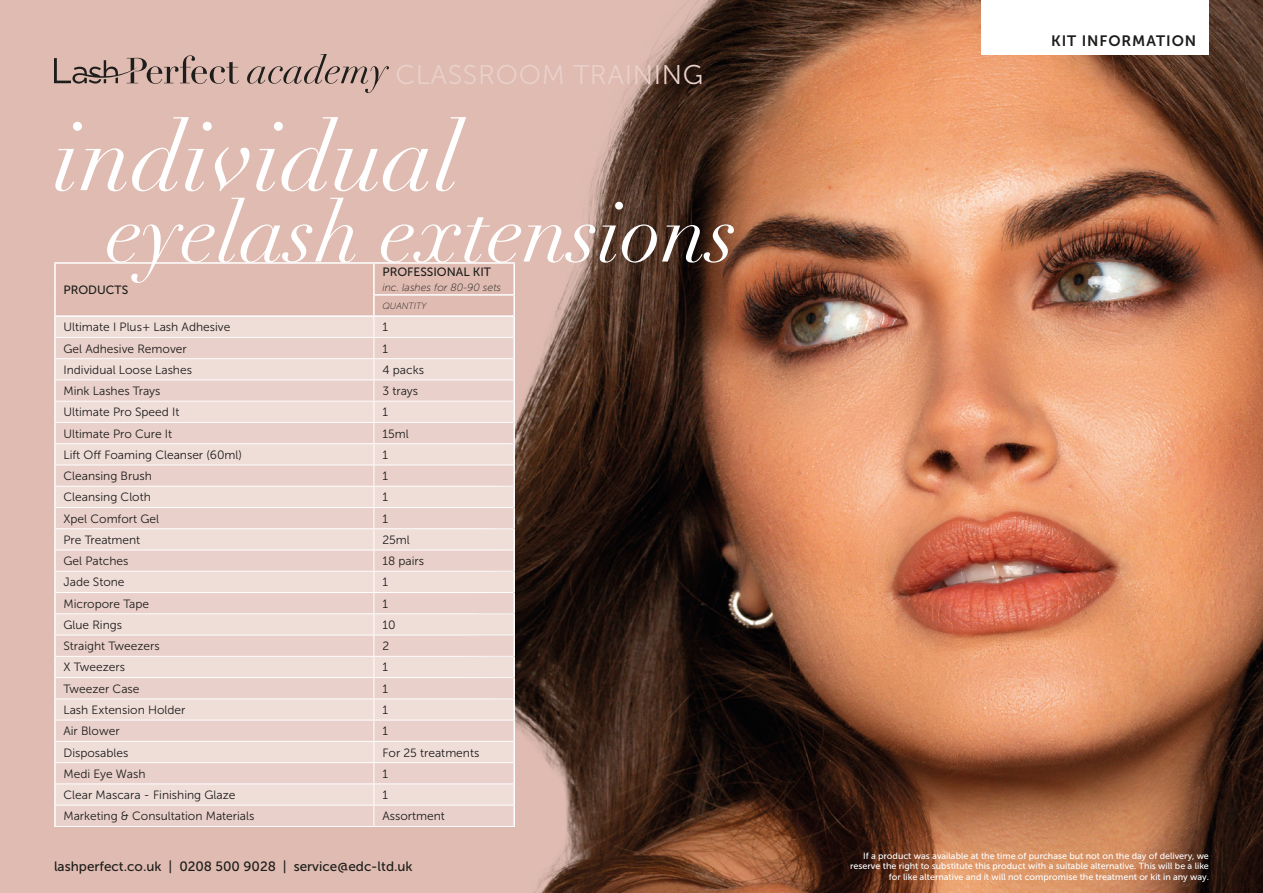
<style>
.page{position:relative;width:1263px;height:893px;background:#dfbbb1}
.page>*{position:absolute;margin:0;border:0;box-sizing:border-box;transform-origin:0 0}
.t1{font:italic 96px "Didot LT Pro";color:#fff}
.t2{font:italic 84px "Didot LT Pro";color:#fff}
.t3{font:27px "Museo Sans 300";letter-spacing:.025em;color:#e9d0ca}
.t4{font:15px "Museo Sans 700";letter-spacing:.06em;color:#1d1d1b}
.t5{font:13.5px "Museo Sans 500";color:#1d1d1b}
.t6{font:12px "Museo Sans 300";color:#1d1d1b}
.t7{font:12px "Museo Sans 500";color:#1d1d1b}
.t8{font:italic 10.5px "Museo Sans 100";color:#1d1d1b}
.t9{font:9px/10.8px "Museo Sans 500";color:#fff;text-align:right}
.t10{font:italic 9px "Museo Sans 100";color:#1d1d1b}
</style>
<div class="page">
<img style="left:515px;top:0;width:748px;height:893px">
<hr style="left:54px;top:262px;width:320px;height:2px;background:#fff">
<hr style="left:54px;top:264px;width:2px;height:31px;background:#fff">
<hr style="left:54px;top:295px;width:2px;height:20px;background:#fff">
<hr style="left:54px;top:315px;width:320px;height:2px;background:#fff">
<hr style="left:374px;top:262px;width:141px;height:2px;background:#fff">
<svg style="left:55px;top:263px;width:460px;height:563px;background:#ebd5d0"></svg>
<hr style="left:54px;top:826px;width:320px;height:1px;background:#fff">
<hr style="left:374px;top:826px;width:141px;height:1px;background:#fff">
<hr style="left:54px;top:317px;width:2px;height:20px;background:#fff">
<hr style="left:513px;top:317px;width:2px;height:20px;background:#fff">
<hr style="left:54px;top:337px;width:2px;height:22px;background:#fff">
<hr style="left:513px;top:337px;width:2px;height:22px;background:#fff">
<hr style="left:54px;top:359px;width:2px;height:21px;background:#fff">
<hr style="left:513px;top:359px;width:2px;height:21px;background:#fff">
<hr style="left:54px;top:380px;width:2px;height:21px;background:#fff">
<hr style="left:513px;top:380px;width:2px;height:21px;background:#fff">
<hr style="left:54px;top:401px;width:2px;height:21px;background:#fff">
<hr style="left:513px;top:401px;width:2px;height:21px;background:#fff">
<hr style="left:54px;top:422px;width:2px;height:22px;background:#fff">
<hr style="left:513px;top:422px;width:2px;height:22px;background:#fff">
<hr style="left:54px;top:444px;width:2px;height:21px;background:#fff">
<hr style="left:513px;top:444px;width:2px;height:21px;background:#fff">
<hr style="left:54px;top:465px;width:2px;height:21px;background:#fff">
<hr style="left:513px;top:465px;width:2px;height:21px;background:#fff">
<hr style="left:54px;top:486px;width:2px;height:21px;background:#fff">
<hr style="left:513px;top:486px;width:2px;height:21px;background:#fff">
<hr style="left:54px;top:507px;width:2px;height:22px;background:#fff">
<hr style="left:513px;top:507px;width:2px;height:22px;background:#fff">
<hr style="left:54px;top:529px;width:2px;height:21px;background:#fff">
<hr style="left:513px;top:529px;width:2px;height:21px;background:#fff">
<hr style="left:54px;top:550px;width:2px;height:21px;background:#fff">
<hr style="left:513px;top:550px;width:2px;height:21px;background:#fff">
<hr style="left:54px;top:571px;width:2px;height:21px;background:#fff">
<hr style="left:513px;top:571px;width:2px;height:21px;background:#fff">
<hr style="left:54px;top:592px;width:2px;height:22px;background:#fff">
<hr style="left:513px;top:592px;width:2px;height:22px;background:#fff">
<hr style="left:54px;top:614px;width:2px;height:21px;background:#fff">
<hr style="left:513px;top:614px;width:2px;height:21px;background:#fff">
<hr style="left:54px;top:635px;width:2px;height:21px;background:#fff">
<hr style="left:513px;top:635px;width:2px;height:21px;background:#fff">
<hr style="left:54px;top:656px;width:2px;height:22px;background:#fff">
<hr style="left:513px;top:656px;width:2px;height:22px;background:#fff">
<hr style="left:54px;top:678px;width:2px;height:21px;background:#fff">
<hr style="left:513px;top:678px;width:2px;height:21px;background:#fff">
<hr style="left:54px;top:699px;width:2px;height:21px;background:#fff">
<hr style="left:513px;top:699px;width:2px;height:21px;background:#fff">
<hr style="left:54px;top:720px;width:2px;height:21px;background:#fff">
<hr style="left:513px;top:720px;width:2px;height:21px;background:#fff">
<hr style="left:54px;top:741px;width:2px;height:22px;background:#fff">
<hr style="left:513px;top:741px;width:2px;height:22px;background:#fff">
<hr style="left:54px;top:763px;width:2px;height:21px;background:#fff">
<hr style="left:513px;top:763px;width:2px;height:21px;background:#fff">
<hr style="left:54px;top:784px;width:2px;height:21px;background:#fff">
<hr style="left:513px;top:784px;width:2px;height:21px;background:#fff">
<hr style="left:54px;top:805px;width:2px;height:21px;background:#fff">
<hr style="left:513px;top:805px;width:2px;height:21px;background:#fff">
<div style="left:982px;top:0;width:227px;height:54px;background:#fff"></div>
<svg style="left:54px;top:55px;width:185px;height:29px"></svg>
<svg style="left:247px;top:54px;width:142px;height:39px"></svg>
<p class="t3" style="left:395px;top:60px;width:309px">CLASSROOM TRAINING</p>
<p class="t1" style="left:54px;top:97px;width:409px">individual</p>
<p class="t2" style="left:107px;top:180px;width:632px">eyelash extensions</p>
<p class="t7" style="left:382px;top:265px;width:110px">PROFESSIONAL KIT</p>
<p class="t8" style="left:382px;top:281px;width:120px">inc. lashes for 80-90 sets</p>
<p class="t10" style="left:382px;top:301px;width:46px">QUANTITY</p>
<p class="t7" style="left:63px;top:283px;width:66px">PRODUCTS</p>
<p class="t6" style="left:63px;top:321px;width:168px">Ultimate I Plus+ Lash Adhesive</p>
<p class="t6" style="left:382px;top:321px;width:7px">1</p>
<p class="t6" style="left:63px;top:342px;width:125px">Gel Adhesive Remover</p>
<p class="t6" style="left:382px;top:342px;width:7px">1</p>
<p class="t6" style="left:63px;top:363px;width:130px">Individual Loose Lashes</p>
<p class="t6" style="left:382px;top:363px;width:43px">4 packs</p>
<p class="t6" style="left:63px;top:384px;width:99px">Mink Lashes Trays</p>
<p class="t6" style="left:382px;top:384px;width:37px">3 trays</p>
<p class="t6" style="left:63px;top:406px;width:117px">Ultimate Pro Speed It</p>
<p class="t6" style="left:382px;top:406px;width:7px">1</p>
<p class="t6" style="left:63px;top:427px;width:110px">Ultimate Pro Cure It</p>
<p class="t6" style="left:382px;top:427px;width:28px">15ml</p>
<p class="t6" style="left:63px;top:448px;width:180px">Lift Off Foaming Cleanser (60ml)</p>
<p class="t6" style="left:382px;top:448px;width:7px">1</p>
<p class="t6" style="left:63px;top:469px;width:90px">Cleansing Brush</p>
<p class="t6" style="left:382px;top:469px;width:7px">1</p>
<p class="t6" style="left:63px;top:491px;width:89px">Cleansing Cloth</p>
<p class="t6" style="left:382px;top:491px;width:7px">1</p>
<p class="t6" style="left:63px;top:512px;width:97px">Xpel Comfort Gel</p>
<p class="t6" style="left:382px;top:512px;width:7px">1</p>
<p class="t6" style="left:63px;top:533px;width:78px">Pre Treatment</p>
<p class="t6" style="left:382px;top:533px;width:29px">25ml</p>
<p class="t6" style="left:63px;top:555px;width:66px">Gel Patches</p>
<p class="t6" style="left:382px;top:555px;width:43px">18 pairs</p>
<p class="t6" style="left:63px;top:576px;width:63px">Jade Stone</p>
<p class="t6" style="left:382px;top:576px;width:7px">1</p>
<p class="t6" style="left:63px;top:597px;width:87px">Micropore Tape</p>
<p class="t6" style="left:382px;top:597px;width:7px">1</p>
<p class="t6" style="left:63px;top:618px;width:60px">Glue Rings</p>
<p class="t6" style="left:382px;top:618px;width:15px">10</p>
<p class="t6" style="left:63px;top:640px;width:98px">Straight Tweezers</p>
<p class="t6" style="left:382px;top:640px;width:8px">2</p>
<p class="t6" style="left:63px;top:661px;width:63px">X Tweezers</p>
<p class="t6" style="left:382px;top:661px;width:7px">1</p>
<p class="t6" style="left:63px;top:682px;width:78px">Tweezer Case</p>
<p class="t6" style="left:382px;top:682px;width:7px">1</p>
<p class="t6" style="left:63px;top:703px;width:123px">Lash Extension Holder</p>
<p class="t6" style="left:382px;top:703px;width:7px">1</p>
<p class="t6" style="left:63px;top:725px;width:58px">Air Blower</p>
<p class="t6" style="left:382px;top:725px;width:7px">1</p>
<p class="t6" style="left:63px;top:746px;width:67px">Disposables</p>
<p class="t6" style="left:382px;top:746px;width:98px">For 25 treatments</p>
<p class="t6" style="left:63px;top:767px;width:84px">Medi Eye Wash</p>
<p class="t6" style="left:382px;top:767px;width:7px">1</p>
<p class="t6" style="left:63px;top:788px;width:173px">Clear Mascara - Finishing Glaze</p>
<p class="t6" style="left:382px;top:788px;width:7px">1</p>
<p class="t6" style="left:63px;top:810px;width:192px">Marketing &amp; Consultation Materials</p>
<p class="t6" style="left:382px;top:810px;width:64px">Assortment</p>
<p class="t5" style="left:54px;top:859px;width:360px">lashperfect.co.uk | 0208 500 9028 | service@edc-ltd.uk</p>
<p class="t4" style="left:1051px;top:32px;width:147px">KIT INFORMATION</p>
<p class="t9" style="left:850px;top:850px;width:360px">If a product was available at the time of purchase but not on the day of delivery, we reserve the right to substitute this product with a suitable alternative. This will be a like for like alternative and it will not compromise the treatment or kit in any way.</p>
</div>
